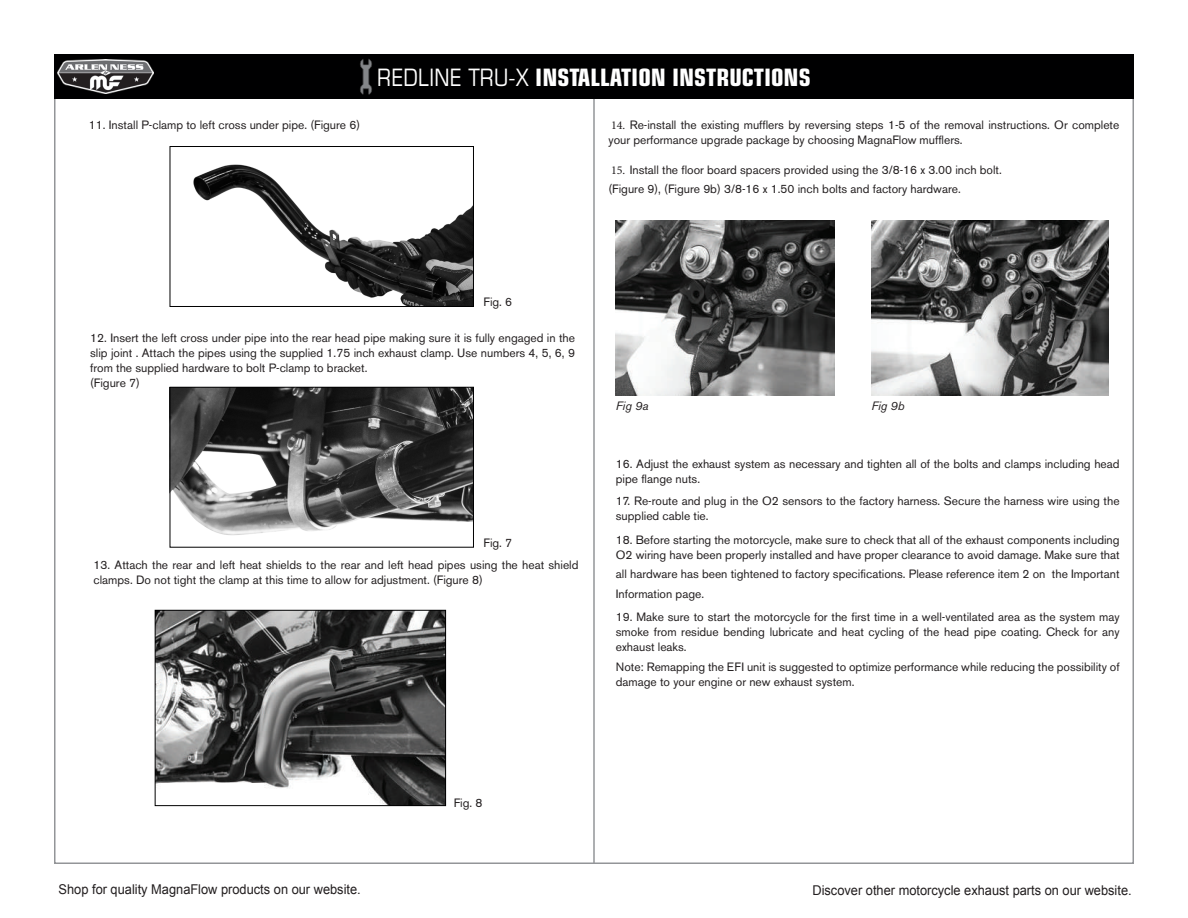
<style>
.page{position:relative;width:1188px;height:918px;background:#fff}
.page>*{position:absolute;margin:0;border:0;box-sizing:border-box;transform-origin:0 0}
.t1{font:700 condensed 24px "Eurostile LT Std";color:#fff}
.t2{font:13.5px "Arial";color:#221e1f;scale:.95 1}
.t3{font:12px/15px "Akzidenz Grotesk BE";color:#231f20}
.t4{font:italic 12px "Akzidenz Grotesk BE";color:#231f20}
.s1{font-weight:400}
.s2{font-family:"Minion Pro"}
</style>
<div class="page">
<hr style="left:593px;top:54px;width:2px;height:810px;background:#939598">
<div style="left:54px;top:54px;width:1080px;height:45px;background:#000001"></div>
<img style="left:359px;top:56px;width:14px;height:42px">
<img style="left:57px;top:59px;width:97px;height:35px">
<img style="left:616px;top:220px;width:219px;height:175px">
<img style="left:871px;top:220px;width:237px;height:175px">
<img style="left:157px;top:612px;width:287px;height:192px">
<div style="left:155px;top:610px;width:291px;height:196px;border:1px solid #000001"></div>
<img style="left:193px;top:164px;width:279px;height:141px">
<div style="left:170px;top:146px;width:304px;height:161px;border:1px solid #000001"></div>
<img style="left:172px;top:389px;width:300px;height:146px">
<div style="left:170px;top:387px;width:304px;height:161px;border:1px solid #000001"></div>
<p class="t3" style="left:89px;top:117px;width:273px">11. Install P-clamp to left cross under pipe. (Figure 6)</p>
<h1 class="t1" style="left:377px;top:63px;width:435px"><span class="s1">REDLINE TRU-X</span> INSTALLATION INSTRUCTIONS</h1>
<p class="t3" style="left:609px;top:117px;width:512px"><span class="s2">14.</span> Re-install the existing mufflers by reversing steps 1-5 of the removal instructions. Or complete your performance upgrade package by choosing MagnaFlow mufflers.</p>
<p class="t3" style="left:609px;top:160px;width:395px;line-height:19.2px"><span class="s2">15.</span> Install the floor board spacers provided using the 3/8-16 x 3.00 inch bolt. (Figure 9), (Figure 9b) 3/8-16 x 1.50 inch bolts and factory hardware.</p>
<p class="t3" style="left:484px;top:295px;width:30px">Fig. 6</p>
<p class="t3" style="left:90px;top:330px;width:486px">12. Insert the left cross under pipe into the rear head pipe making sure it is fully engaged in the slip joint . Attach the pipes using the supplied 1.75 inch exhaust clamp. Use numbers 4, 5, 6, 9 from the supplied hardware to bolt P-clamp to bracket.<br>(Figure 7)</p>
<p class="t3" style="left:484px;top:536px;width:30px">Fig. 7</p>
<p class="t3" style="left:94px;top:557px;width:486px">13. Attach the rear and left heat shields to the rear and left head pipes using the heat shield clamps. Do not tight the clamp at this time to allow for adjustment. (Figure 8)</p>
<p class="t4" style="left:616px;top:398px;width:34px">Fig 9a</p>
<p class="t4" style="left:871px;top:398px;width:35px">Fig 9b</p>
<p class="t3" style="left:616px;top:456px;width:505px">16. Adjust the exhaust system as necessary and tighten all of the bolts and clamps including head pipe flange nuts.</p>
<p class="t3" style="left:616px;top:494px;width:505px">17. Re-route and plug in the O2 sensors to the factory harness. Secure the harness wire using the supplied cable tie.</p>
<p class="t3" style="left:616px;top:533px;width:505px">18. Before starting the motorcycle, make sure to check that all of the exhaust components including<br>O2 wiring have been properly installed and have proper clearance to avoid damage. Make sure that</p>
<p class="t3" style="left:616px;top:565px;width:505px;line-height:19.2px">all hardware has been tightened to factory specifications. Please reference item 2 on the Important<br>Information page.</p>
<p class="t3" style="left:616px;top:609px;width:505px;text-align:justify">19. Make sure to start the motorcycle for the first time in a well-ventilated area as the system may smoke from residue bending lubricate and heat cycling of the head pipe coating. Check for any exhaust leaks.</p>
<p class="t3" style="left:616px;top:659px;width:505px">Note: Remapping the EFI unit is suggested to optimize performance while reducing the possibility of damage to your engine or new exhaust system.</p>
<p class="t3" style="left:454px;top:795px;width:30px">Fig. 8</p>
<p class="t2" style="left:59px;top:880px;width:320px">Shop for quality MagnaFlow products on our website.</p>
<p class="t2" style="left:812px;top:881px;width:338px">Discover other motorcycle exhaust parts on our website.</p>
</div>
